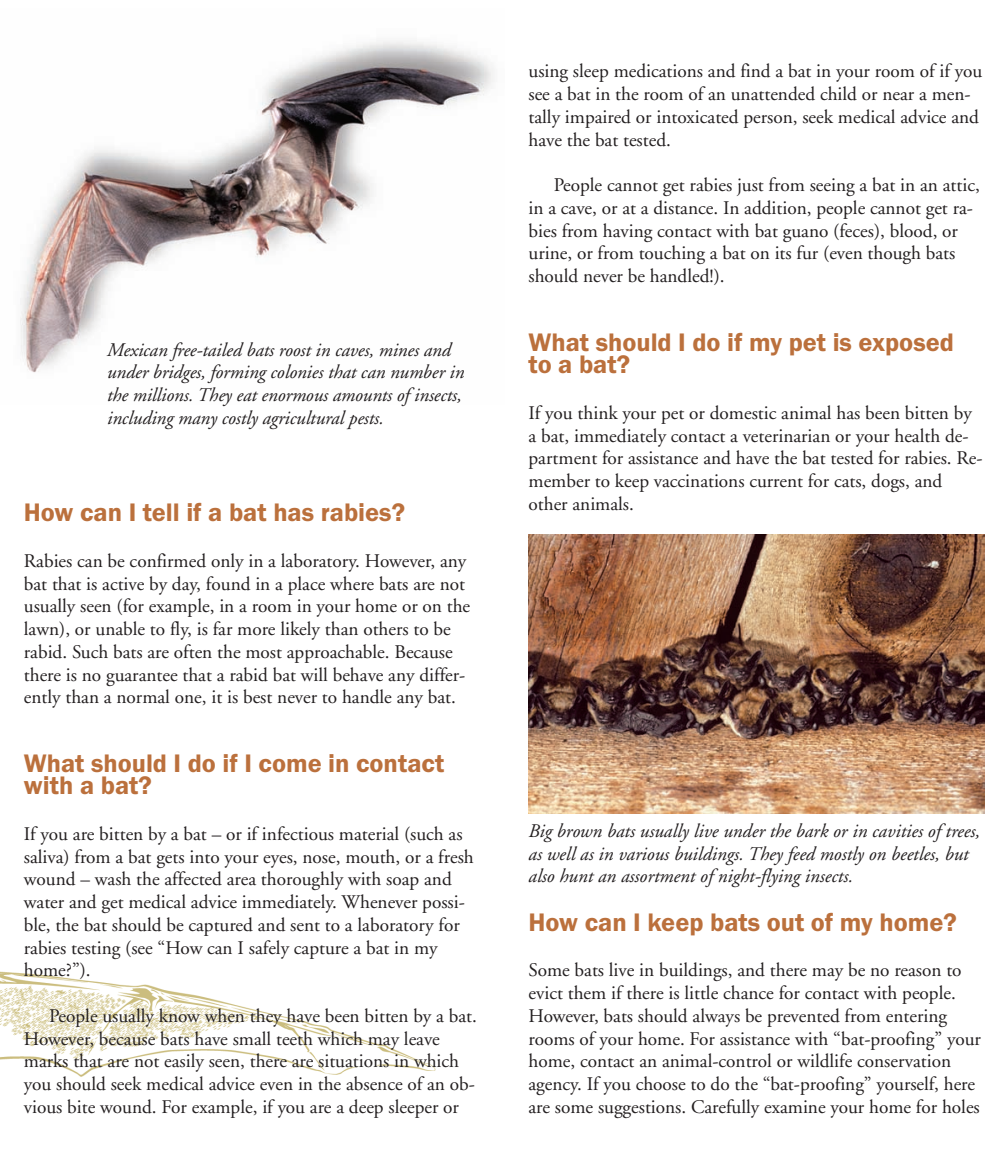
<style>
.page{position:relative;width:1008px;height:1166px;background:#fff}
.page>*{position:absolute;margin:0;border:0;box-sizing:border-box;transform-origin:0 0}
.t1{font:600 26.25px/22.8px "Franklin Gothic Itc T";color:#bb703c}
.t2{font:19.25px/22.8px "Adobe Garamond";color:#231f20}
.t3{font:italic 19.25px/22.8px "Adobe Garamond";letter-spacing:-.005em;color:#231f20}
</style>
<div class="page">
<img style="left:0;top:971px;width:436px;height:106px">
<img style="left:20px;top:41px;width:474px;height:332px">
<img style="left:529px;top:534px;width:455px;height:279px">
<p class="t3" style="left:107px;top:340px;width:359px">Mexican free-tailed bats roost in caves, mines and under bridges, forming colonies that can number in the millions. They eat enormous amounts of insects, including many costly agricultural pests.</p>
<h1 class="t1" style="left:24px;top:501px;width:383px">How can I tell if a bat has rabies?</h1>
<p class="t2" style="left:24px;top:551px;width:448px">Rabies can be confirmed only in a laboratory. However, any bat that is active by day, found in a place where bats are not usually seen (for example, in a room in your home or on the lawn), or unable to fly, is far more likely than others to be rabid. Such bats are often the most approachable. Because there is no guarantee that a rabid bat will behave any differ&shy;ently than a normal one, it is best never to handle any bat.</p>
<h1 class="t1" style="left:24px;top:751px;width:422px">What should I do if I come in contact with a bat?</h1>
<p class="t2" style="left:24px;top:824px;width:451px">If you are bitten by a bat – or if infectious material (such as saliva) from a bat gets into your eyes, nose, mouth, or a fresh wound – wash the affected area thoroughly with soap and water and get medical advice immediately. Whenever possi&shy;ble, the bat should be captured and sent to a laboratory for rabies testing (see “How can I safely capture a bat in my home?”).</p>
<p class="t2" style="left:24px;top:1006px;width:455px;text-indent:25px">People usually know when they have been bitten by a bat.<br>However, because bats have small teeth which may leave marks that are not easily seen, there are situations in which you should seek medical advice even in the absence of an ob&shy;vious bite wound. For example, if you are a deep sleeper or</p>
<p class="t2" style="left:529px;top:62px;width:455px">using sleep medications and find a bat in your room of if you see a bat in the room of an unattended child or near a men&shy;tally impaired or intoxicated person, seek medical advice and have the bat tested.</p>
<p class="t2" style="left:529px;top:175px;width:453px;text-indent:25px">People cannot get rabies just from seeing a bat in an attic, in a cave, or at a distance. In addition, people cannot get ra&shy;bies from having contact with bat guano (feces), blood, or urine, or from touching a bat on its fur (even though bats should never be handled!).</p>
<h1 class="t1" style="left:529px;top:330px;width:427px">What should I do if my pet is exposed to a bat?</h1>
<p class="t2" style="left:529px;top:403px;width:456px">If you think your pet or domestic animal has been bitten by a bat, immediately contact a veterinarian or your health de&shy;partment for assistance and have the bat tested for rabies. Re&shy;member to keep vaccinations current for cats, dogs, and other animals.</p>
<p class="t3" style="left:529px;top:821px;width:453px">Big brown bats usually live under the bark or in cavities of trees, as well as in various buildings. They feed mostly on beetles, but also hunt an assortment of night-flying insects.</p>
<h1 class="t1" style="left:529px;top:910px;width:430px">How can I keep bats out of my home?</h1>
<p class="t2" style="left:529px;top:960px;width:454px">Some bats live in buildings, and there may be no reason to evict them if there is little chance for contact with people.<br>However, bats should always be prevented from entering rooms of your home. For assistance with “bat-proofing” your home, contact an animal-control or wildlife conservation agency. If you choose to do the “bat-proofing” yourself, here are some suggestions. Carefully examine your home for holes</p>
</div>
